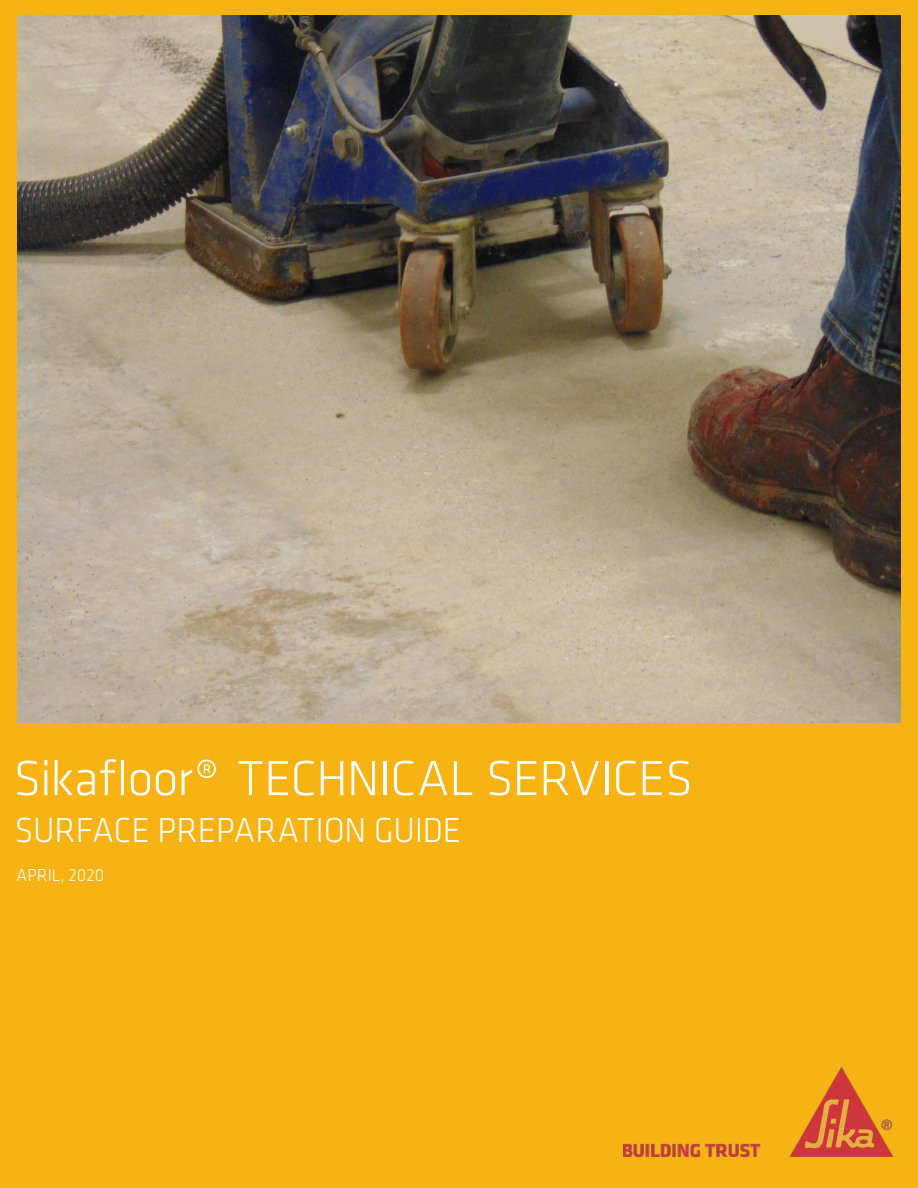
<style>
.page{position:relative;width:918px;height:1188px;background:#f7b314}
.page>*{position:absolute;margin:0;border:0;box-sizing:border-box;transform-origin:0 0}
.t1{font:300 51px "Klavika";letter-spacing:-.015em;color:#fff}
.t2{font:300 36px "Klavika";letter-spacing:-.005em;color:#fff;scale:.95 1}
.t3{font:300 18px "Klavika";letter-spacing:.005em;color:#fff;scale:.95 1}
</style>
<div class="page">
<img style="left:17px;top:15px;width:884px;height:708px">
<img style="left:623px;top:1067px;width:270px;height:90px">
<p class="t1" style="left:13px;top:747px;width:681px">Sikafloor® TECHNICAL SERVICES</p>
<p class="t2" style="left:15px;top:808px;width:472px">SURFACE PREPARATION GUIDE</p>
<p class="t3" style="left:17px;top:864px;width:94px">APRIL, 2020</p>
</div>
